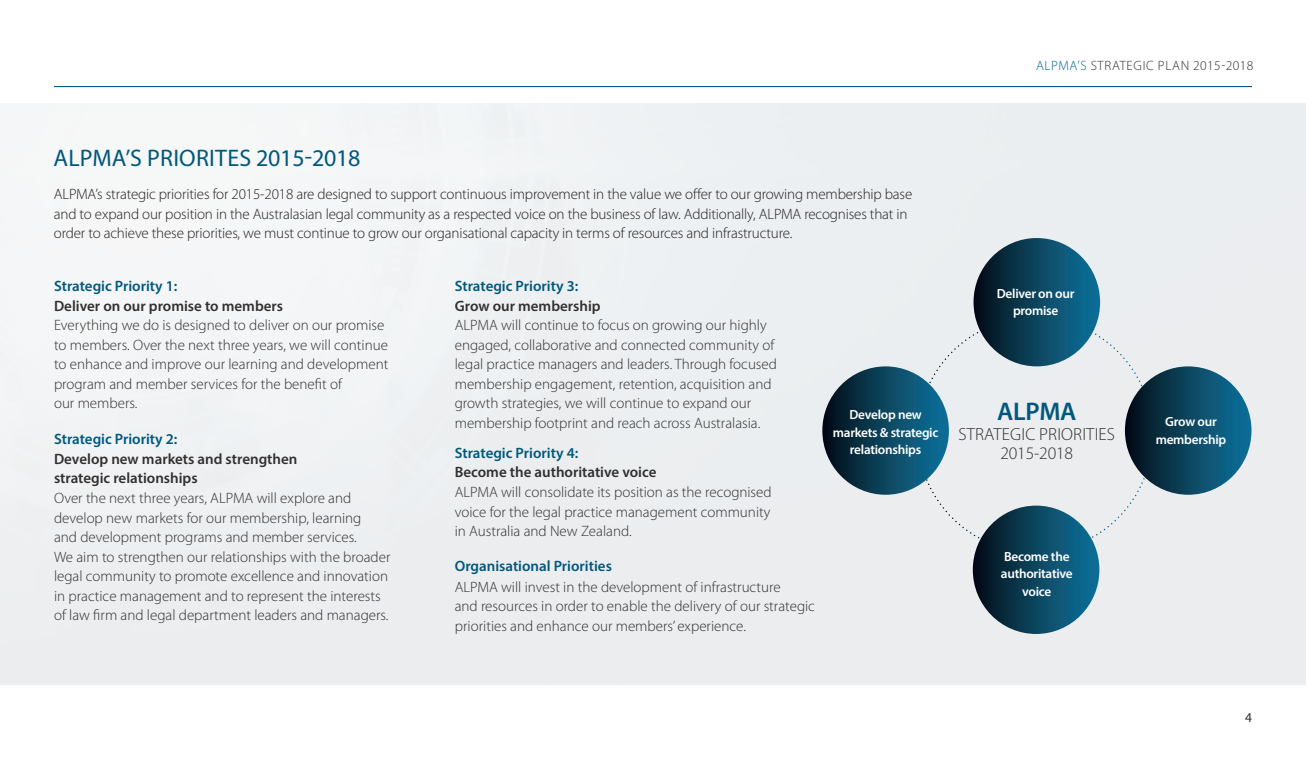
<style>
.page{position:relative;width:1306px;height:766px;background:#fff}
.page>*{position:absolute;margin:0;border:0;box-sizing:border-box;transform-origin:0 0}
.t1{font:600 25.5px "Myriad Pro";letter-spacing:-.015em;color:#00587c}
.t2{font:24px "Myriad Pro";letter-spacing:.01em;color:#00587c}
.t3{font:300 17.7px "Myriad Pro";letter-spacing:.01em;color:#312f30}
.t4{font:300 17.7px "Myriad Pro";letter-spacing:-.01em;color:#312f30}
.t5{font:300 15px/19.5px "Myriad Pro";color:#312f30}
.t6{font:300 15px/19.5px "Myriad Pro";letter-spacing:-.01em;color:#231f20}
.t7{font:600 15px/19.5px "Myriad Pro";color:#312f30}
.t8{font:600 15px "Myriad Pro";color:#00587c}
.t9{font:300 13.5px "Myriad Pro";letter-spacing:.05em;color:#312f30}
.t10{font:13.5px "Myriad Pro";color:#312f30}
.t11{font:600 13.2px/17.5px "Myriad Pro";letter-spacing:-.02em;color:#fff;text-align:center}
.s1{color:#006991}
.s2{font-weight:600;color:#00587c}
.s3{font-weight:600}
.s4{color:#00587c}
</style>
<div class="page">
<hr style="left:54px;top:86px;width:1197px;height:1px;background:#00587c">
<img style="left:0;top:103px;width:1305px;height:582px">
<svg style="left:822px;top:238px;width:429px;height:395px;background:#a7bac3"></svg>
<p class="t9" style="left:1035px;top:58px;width:219px"><span class="s1">ALPMA’S</span> STRATEGIC PLAN 2015-2018</p>
<p class="t2" style="left:53px;top:143px;width:309px">ALPMA’S PRIORITES 2015-2018</p>
<p class="t6" style="left:54px;top:184px;width:860px">ALPMA’s strategic priorities for 2015-2018 are designed to support continuous improvement in the value we offer to our growing membership base and to expand our position in the Australasian legal community as a respected voice on the business of law. Additionally, ALPMA recognises that in order to achieve these priorities, we must continue to grow our organisational capacity in terms of resources and infrastructure.</p>
<p class="t8" style="left:54px;top:277px;width:125px">Strategic Priority 1:</p>
<p class="t7" style="left:54px;top:295px;width:231px">Deliver on our promise to members</p>
<p class="t5" style="left:54px;top:315px;width:336px">Everything we do is designed to deliver on our promise to members. Over the next three years, we will continue to enhance and improve our learning and development program and member services for the benefit of<br>our members.</p>
<p class="t5" style="left:54px;top:429px;width:338px"><span class="s2">Strategic Priority 2:<br></span><span class="s3">Develop new markets and strengthen<br>strategic relationships<br></span>Over the next three years, ALPMA will explore and develop new markets for our membership, learning<br>and development programs and member services.<br>We aim to strengthen our relationships with the broader legal community to promote excellence and innovation in practice management and to represent the interests of law firm and legal department leaders and managers.</p>
<p class="t5" style="left:455px;top:276px;width:324px"><span class="s2">Strategic Priority 3:<br></span><span class="s3">Grow our membership<br></span>ALPMA will continue to focus on growing our highly engaged, collaborative and connected community of legal practice managers and leaders. Through focused membership engagement, retention, acquisition and growth strategies, we will continue to expand our membership footprint and reach across Australasia.</p>
<p class="t7" style="left:455px;top:442px;width:203px"><span class="s4">Strategic Priority 4:<br></span>Become the authoritative voice</p>
<p class="t5" style="left:455px;top:482px;width:318px;text-align:justify">ALPMA will consolidate its position as the recognised voice for the legal practice management community in Australia and New Zealand.</p>
<p class="t8" style="left:455px;top:556px;width:159px">Organisational Priorities</p>
<p class="t5" style="left:455px;top:576px;width:361px">ALPMA will invest in the development of infrastructure<br>and resources in order to enable the delivery of our strategic priorities and enhance our members’ experience.</p>
<p class="t11" style="left:832px;top:405px;width:107px">Develop new markets &amp; strategic relationships</p>
<p class="t11" style="left:996px;top:284px;width:79px">Deliver on our promise</p>
<p class="t1" style="left:997px;top:395px;width:80px">ALPMA</p>
<p class="t3" style="left:958px;top:423px;width:158px">STRATEGIC PRIORITIES</p>
<p class="t4" style="left:1000px;top:442px;width:74px">2015-2018</p>
<p class="t11" style="left:1000px;top:547px;width:73px">Become the authoritative voice</p>
<p class="t11" style="left:1165px;top:412px;width:53px">Grow our</p>
<p class="t11" style="left:1155px;top:430px;width:72px">membership</p>
<p class="t10" style="left:1244px;top:709px;width:8px">4</p>
</div>
